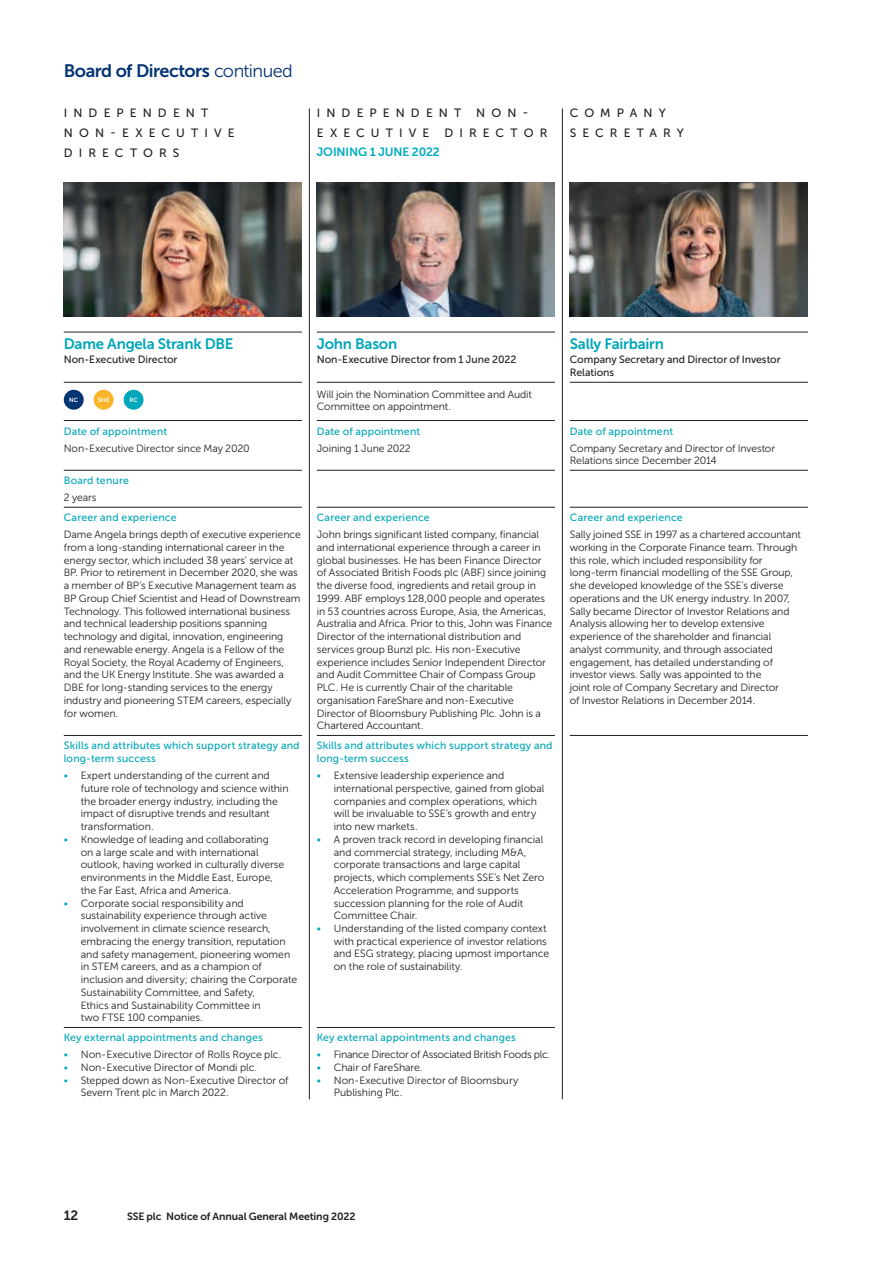
<style>
.page{position:relative;width:893px;height:1263px;background:#fff}
.page>*{position:absolute;margin:0;border:0;box-sizing:border-box;transform-origin:0 0}
.t1{font:18px "Museo Sans 700";letter-spacing:-.025em;color:#053474}
.t2{font:15px "Museo Sans 700";letter-spacing:-.015em;color:#00a6b9}
.t3{font:13.5px "Museo Sans 700";color:#231f20}
.t4{font:12px/20.2px "Museo Sans 500";letter-spacing:.51em;color:#231f20}
.t5{font:12px "Museo Sans 700";letter-spacing:-.01em;color:#00acbf}
.t6{font:10.5px/12.8px "Museo Sans 300";letter-spacing:-.005em;color:#231f20}
.t7{font:10.5px/12.8px "Museo Sans 500";letter-spacing:.02em;color:#00a6b9}
.t8{font:10.5px/13.5px "Museo Sans 500";color:#231f20}
.t9{font:10.5px "Museo Sans 300";letter-spacing:-.025em;color:#231f20}
.t10{font:10.5px "Museo Sans 700";letter-spacing:-.01em;color:#231f20}
.t11{font:6px "Museo Sans 700";letter-spacing:.02em;color:#fff}
.s1{font-family:"Museo Sans 300"}
.s2{color:#00a6b9}
</style>
<div class="page">
<img style="left:317px;top:183px;width:238px;height:134px">
<img style="left:64px;top:183px;width:238px;height:134px">
<hr style="left:309px;top:108px;width:1px;height:991px;background:#231f20">
<hr style="left:562px;top:108px;width:1px;height:991px;background:#231f20">
<img style="left:570px;top:183px;width:238px;height:134px">
<hr style="left:64px;top:420px;width:238px;height:1px;background:#231f20">
<hr style="left:570px;top:420px;width:238px;height:1px;background:#231f20">
<hr style="left:64px;top:470px;width:238px;height:1px;background:#231f20">
<hr style="left:570px;top:470px;width:238px;height:1px;background:#231f20">
<hr style="left:64px;top:735px;width:238px;height:1px;background:#231f20">
<hr style="left:570px;top:735px;width:238px;height:1px;background:#231f20">
<hr style="left:64px;top:332px;width:238px;height:1px;background:#231f20">
<hr style="left:570px;top:332px;width:238px;height:1px;background:#231f20">
<hr style="left:64px;top:382px;width:238px;height:1px;background:#231f20">
<hr style="left:570px;top:382px;width:238px;height:1px;background:#231f20">
<hr style="left:317px;top:332px;width:238px;height:1px;background:#231f20">
<hr style="left:317px;top:382px;width:238px;height:1px;background:#231f20">
<hr style="left:317px;top:420px;width:238px;height:1px;background:#231f20">
<hr style="left:317px;top:470px;width:238px;height:1px;background:#231f20">
<hr style="left:317px;top:507px;width:238px;height:1px;background:#231f20">
<hr style="left:317px;top:735px;width:238px;height:1px;background:#231f20">
<hr style="left:317px;top:1027px;width:238px;height:1px;background:#231f20">
<hr style="left:64px;top:507px;width:238px;height:1px;background:#231f20">
<hr style="left:570px;top:507px;width:238px;height:1px;background:#231f20">
<hr style="left:64px;top:1027px;width:238px;height:1px;background:#231f20">
<div style="left:64px;top:390px;width:20px;height:20px;background:#053474;border-radius:50%"></div>
<div style="left:94px;top:390px;width:20px;height:20px;background:#f8b52a;border-radius:50%"></div>
<div style="left:124px;top:390px;width:20px;height:20px;background:#00a6b9;border-radius:50%"></div>
<h1 class="t1" style="left:64px;top:61px;width:231px">Board of Directors <span class="s1">continued</span></h1>
<p class="t4" style="left:64px;top:103px;width:172px">INDEPENDENT<br>NON-EXECUTIVE<br>DIRECTORS</p>
<p class="t4" style="left:570px;top:103px;width:115px">COMPANY<br>SECRETARY</p>
<p class="t4" style="left:317px;top:103px;width:146px">INDEPENDENT</p>
<p class="t4" style="left:476px;top:103px;width:54px">NON-</p>
<p class="t4" style="left:317px;top:123px;width:114px">EXECUTIVE</p>
<p class="t4" style="left:444px;top:123px;width:104px">DIRECTOR</p>
<p class="t5" style="left:317px;top:146px;width:125px">JOINING 1 JUNE 2022</p>
<h2 class="t2" style="left:64px;top:336px;width:171px">Dame Angela Strank DBE</h2>
<p class="t8" style="left:64px;top:352px;width:115px">Non-Executive Director</p>
<h2 class="t2" style="left:317px;top:336px;width:82px">John Bason</h2>
<p class="t8" style="left:317px;top:352px;width:201px">Non-Executive Director from 1 June 2022</p>
<p class="t11" style="left:69px;top:397px;width:10px">NC</p>
<p class="t11" style="left:98px;top:397px;width:13px">SHE</p>
<p class="t11" style="left:129px;top:397px;width:10px">RC</p>
<p class="t6" style="left:317px;top:388px;width:217px">Will join the Nomination Committee and Audit<br>Committee on appointment.</p>
<p class="t7" style="left:64px;top:425px;width:105px">Date of appointment</p>
<p class="t6" style="left:64px;top:442px;width:187px">Non-Executive Director since May 2020</p>
<p class="t7" style="left:317px;top:425px;width:105px">Date of appointment</p>
<p class="t6" style="left:317px;top:442px;width:96px">Joining 1 June 2022</p>
<p class="t7" style="left:64px;top:474px;width:67px">Board tenure</p>
<p class="t6" style="left:64px;top:491px;width:34px">2 years</p>
<p class="t7" style="left:64px;top:511px;width:114px">Career and experience</p>
<p class="t6" style="left:64px;top:528px;width:239px">Dame Angela brings depth of executive experience from a long-standing international career in the energy sector, which included 38 years’ service at BP. Prior to retirement in December 2020, she was a member of BP’s Executive Management team as BP Group Chief Scientist and Head of Downstream Technology. This followed international business and technical leadership positions spanning technology and digital, innovation, engineering and renewable energy. Angela is a Fellow of the Royal Society, the Royal Academy of Engineers, and the UK Energy Institute. She was awarded a DBE for long-standing services to the energy industry and pioneering STEM careers, especially for women.</p>
<p class="t7" style="left:64px;top:739px;width:237px">Skills and attributes which support strategy and long-term success</p>
<p class="t6" style="left:81px;top:769px;width:209px;text-indent:-17px"><span class="s2">•</span> Expert understanding of the current and future role of technology and science within the broader energy industry, including the impact of disruptive trends and resultant transformation.</p>
<p class="t6" style="left:81px;top:833px;width:205px;text-indent:-17px"><span class="s2">•</span> Knowledge of leading and collaborating<br>on a large scale and with international outlook, having worked in culturally diverse environments in the Middle East, Europe, the Far East, Africa and America.</p>
<p class="t6" style="left:81px;top:897px;width:218px;text-indent:-17px"><span class="s2">•</span> Corporate social responsibility and sustainability experience through active involvement in climate science research, embracing the energy transition, reputation and safety management, pioneering women in STEM careers, and as a champion of inclusion and diversity; chairing the Corporate Sustainability Committee, and Safety,<br>Ethics and Sustainability Committee in<br>two FTSE 100 companies.</p>
<p class="t7" style="left:64px;top:1031px;width:201px">Key external appointments and changes</p>
<p class="t6" style="left:64px;top:1048px;width:219px"><span class="s2">•</span> Non-Executive Director of Rolls Royce plc.</p>
<p class="t6" style="left:64px;top:1061px;width:195px"><span class="s2">•</span> Non-Executive Director of Mondi plc.</p>
<p class="t6" style="left:81px;top:1074px;width:209px;text-indent:-17px"><span class="s2">•</span> Stepped down as Non-Executive Director of<br>Severn Trent plc in March 2022.</p>
<p class="t7" style="left:317px;top:511px;width:114px">Career and experience</p>
<p class="t6" style="left:317px;top:528px;width:237px">John brings significant listed company, financial and international experience through a career in global businesses. He has been Finance Director of Associated British Foods plc (ABF) since joining the diverse food, ingredients and retail group in 1999. ABF employs 128,000 people and operates in 53 countries across Europe, Asia, the Americas, Australia and Africa. Prior to this, John was Finance Director of the international distribution and services group Bunzl plc. His non-Executive experience includes Senior Independent Director and Audit Committee Chair of Compass Group PLC. He is currently Chair of the charitable organisation FareShare and non-Executive Director of Bloomsbury Publishing Plc. John is a Chartered Accountant.</p>
<p class="t7" style="left:317px;top:739px;width:237px">Skills and attributes which support strategy and long-term success</p>
<p class="t6" style="left:334px;top:769px;width:212px;text-indent:-17px"><span class="s2">•</span> Extensive leadership experience and international perspective, gained from global companies and complex operations, which will be invaluable to SSE’s growth and entry into new markets.</p>
<p class="t6" style="left:334px;top:833px;width:212px;text-indent:-17px"><span class="s2">•</span> A proven track record in developing financial and commercial strategy, including M&amp;A, corporate transactions and large capital projects, which complements SSE’s Net Zero Acceleration Programme, and supports succession planning for the role of Audit Committee Chair.</p>
<p class="t6" style="left:334px;top:922px;width:217px;text-indent:-17px"><span class="s2">•</span> Understanding of the listed company context with practical experience of investor relations and ESG strategy, placing upmost importance on the role of sustainability.</p>
<p class="t7" style="left:317px;top:1031px;width:201px">Key external appointments and changes</p>
<p class="t9" style="left:317px;top:1049px;width:235px"><span class="s2">•</span> Finance Director of Associated British Foods plc.</p>
<p class="t6" style="left:317px;top:1061px;width:107px"><span class="s2">•</span> Chair of FareShare.</p>
<p class="t6" style="left:334px;top:1074px;width:186px;text-indent:-17px"><span class="s2">•</span> Non-Executive Director of Bloomsbury<br>Publishing Plc.</p>
<h2 class="t2" style="left:570px;top:336px;width:96px">Sally Fairbairn</h2>
<p class="t8" style="left:570px;top:352px;width:212px">Company Secretary and Director of Investor<br>Relations</p>
<p class="t7" style="left:570px;top:425px;width:105px">Date of appointment</p>
<p class="t6" style="left:570px;top:442px;width:207px">Company Secretary and Director of Investor<br>Relations since December 2014</p>
<p class="t7" style="left:570px;top:511px;width:114px">Career and experience</p>
<p class="t6" style="left:570px;top:528px;width:233px">Sally joined SSE in 1997 as a chartered accountant working in the Corporate Finance team. Through this role, which included responsibility for long-term financial modelling of the SSE Group, she developed knowledge of the SSE’s diverse operations and the UK energy industry. In 2007, Sally became Director of Investor Relations and Analysis allowing her to develop extensive experience of the shareholder and financial analyst community, and through associated engagement, has detailed understanding of investor views. Sally was appointed to the<br>joint role of Company Secretary and Director<br>of Investor Relations in December 2014.</p>
<p class="t3" style="left:64px;top:1208px;width:16px">12</p>
<p class="t10" style="left:127px;top:1211px;width:230px">SSE plc Notice of Annual General Meeting 2022</p>
</div>
